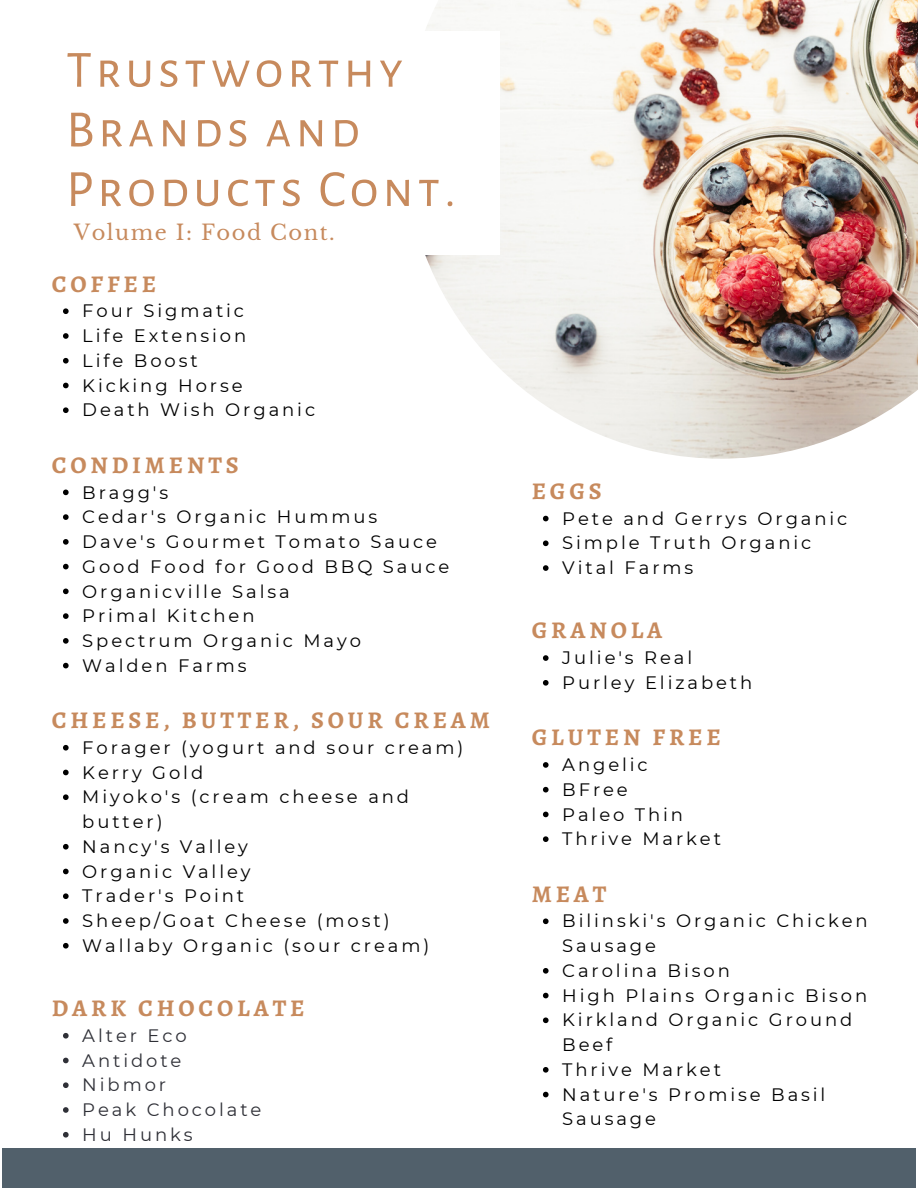
<style>
.page{position:relative;width:918px;height:1188px;background:#fff}
.page>*{position:absolute;margin:0;border:0;box-sizing:border-box;transform-origin:0 0}
.t1{font:52.35px/59.7px "Alegreya Sans SC";letter-spacing:.07em;color:#c78a5d}
.t2{font:700 24px "Alegreya";letter-spacing:.16em;color:#c78a5d}
.t3{font:21px "Libre Baskerville";letter-spacing:.07em;color:#c78a5d}
.t4{font:18px/24.8px "Montserrat";letter-spacing:.16em;color:#000}
.t5{font:18px/24.8px "Montserrat";letter-spacing:.16em;color:#2f3037}
</style>
<div class="page">
<div style="left:2px;top:1148px;width:914px;height:40px;background:#51606b"></div>
<svg style="left:63px;top:308px;width:6px;height:6px"></svg>
<svg style="left:63px;top:333px;width:6px;height:6px"></svg>
<svg style="left:63px;top:358px;width:6px;height:6px"></svg>
<svg style="left:63px;top:383px;width:6px;height:5px"></svg>
<svg style="left:63px;top:407px;width:6px;height:6px"></svg>
<svg style="left:63px;top:490px;width:6px;height:5px"></svg>
<svg style="left:63px;top:514px;width:6px;height:6px"></svg>
<svg style="left:63px;top:539px;width:6px;height:6px"></svg>
<svg style="left:63px;top:564px;width:6px;height:5px"></svg>
<svg style="left:63px;top:589px;width:6px;height:5px"></svg>
<svg style="left:63px;top:613px;width:6px;height:6px"></svg>
<svg style="left:63px;top:638px;width:6px;height:6px"></svg>
<svg style="left:63px;top:663px;width:6px;height:5px"></svg>
<svg style="left:63px;top:745px;width:6px;height:6px"></svg>
<svg style="left:63px;top:770px;width:6px;height:5px"></svg>
<svg style="left:63px;top:794px;width:6px;height:6px"></svg>
<svg style="left:63px;top:844px;width:6px;height:6px"></svg>
<svg style="left:63px;top:869px;width:6px;height:5px"></svg>
<svg style="left:63px;top:893px;width:6px;height:6px"></svg>
<svg style="left:63px;top:918px;width:6px;height:6px"></svg>
<svg style="left:63px;top:943px;width:6px;height:6px"></svg>
<svg style="left:63px;top:1033px;width:6px;height:6px"></svg>
<svg style="left:63px;top:1058px;width:6px;height:5px"></svg>
<svg style="left:63px;top:1082px;width:6px;height:6px"></svg>
<svg style="left:63px;top:1107px;width:6px;height:6px"></svg>
<svg style="left:63px;top:1132px;width:6px;height:6px"></svg>
<img style="left:425px;top:0;width:493px;height:459px">
<div style="left:0;top:31px;width:499px;height:224px;background:#fff"></div>
<svg style="left:543px;top:516px;width:6px;height:5px"></svg>
<svg style="left:543px;top:540px;width:6px;height:6px"></svg>
<svg style="left:543px;top:565px;width:6px;height:6px"></svg>
<svg style="left:543px;top:655px;width:6px;height:6px"></svg>
<svg style="left:543px;top:680px;width:6px;height:6px"></svg>
<svg style="left:543px;top:762px;width:6px;height:6px"></svg>
<svg style="left:543px;top:787px;width:6px;height:5px"></svg>
<svg style="left:543px;top:812px;width:6px;height:5px"></svg>
<svg style="left:543px;top:836px;width:6px;height:6px"></svg>
<svg style="left:543px;top:918px;width:6px;height:6px"></svg>
<svg style="left:543px;top:968px;width:6px;height:6px"></svg>
<svg style="left:543px;top:993px;width:6px;height:5px"></svg>
<svg style="left:543px;top:1017px;width:6px;height:6px"></svg>
<svg style="left:543px;top:1067px;width:6px;height:6px"></svg>
<svg style="left:543px;top:1092px;width:6px;height:5px"></svg>
<h1 class="t1" style="left:66px;top:41px;width:391px">Trustworthy<br>Brands and<br>Products Cont.</h1>
<p class="t3" style="left:74px;top:219px;width:262px">Volume I: Food Cont.</p>
<h2 class="t2" style="left:52px;top:267px;width:106px">COFFEE</h2>
<p class="t4" style="left:82px;top:299px;width:234px">Four Sigmatic<br>Life Extension<br>Life Boost<br>Kicking Horse<br>Death Wish Organic</p>
<h2 class="t2" style="left:52px;top:448px;width:189px">CONDIMENTS</h2>
<p class="t4" style="left:82px;top:480px;width:369px">Bragg's<br>Cedar's Organic Hummus<br>Dave's Gourmet Tomato Sauce<br>Good Food for Good BBQ Sauce<br>Organicville Salsa<br>Primal Kitchen<br>Spectrum Organic Mayo<br>Walden Farms</p>
<h2 class="t2" style="left:52px;top:704px;width:440px">CHEESE, BUTTER, SOUR CREAM</h2>
<p class="t4" style="left:82px;top:735px;width:383px">Forager (yogurt and sour cream)<br>Kerry Gold<br>Miyoko's (cream cheese and butter)<br>Nancy's Valley<br>Organic Valley<br>Trader's Point<br>Sheep/Goat Cheese (most)<br>Wallaby Organic (sour cream)</p>
<h2 class="t2" style="left:52px;top:992px;width:254px">DARK CHOCOLATE</h2>
<p class="t5" style="left:82px;top:1023px;width:181px">Alter Eco<br>Antidote<br>Nibmor<br>Peak Chocolate<br>Hu Hunks</p>
<h2 class="t2" style="left:532px;top:474px;width:72px">EGGS</h2>
<p class="t4" style="left:562px;top:506px;width:287px">Pete and Gerrys Organic<br>Simple Truth Organic<br>Vital Farms</p>
<h2 class="t2" style="left:532px;top:614px;width:132px">GRANOLA</h2>
<p class="t4" style="left:562px;top:645px;width:192px">Julie's Real<br>Purley Elizabeth</p>
<h2 class="t2" style="left:532px;top:721px;width:191px">GLUTEN FREE</h2>
<p class="t4" style="left:562px;top:752px;width:160px">Angelic<br>BFree<br>Paleo Thin<br>Thrive Market</p>
<h2 class="t2" style="left:532px;top:877px;width:76px">MEAT</h2>
<p class="t4" style="left:562px;top:909px;width:307px">Bilinski's Organic Chicken<br>Sausage<br>Carolina Bison<br>High Plains Organic Bison<br>Kirkland Organic Ground<br>Beef<br>Thrive Market<br>Nature's Promise Basil<br>Sausage</p>
</div>
